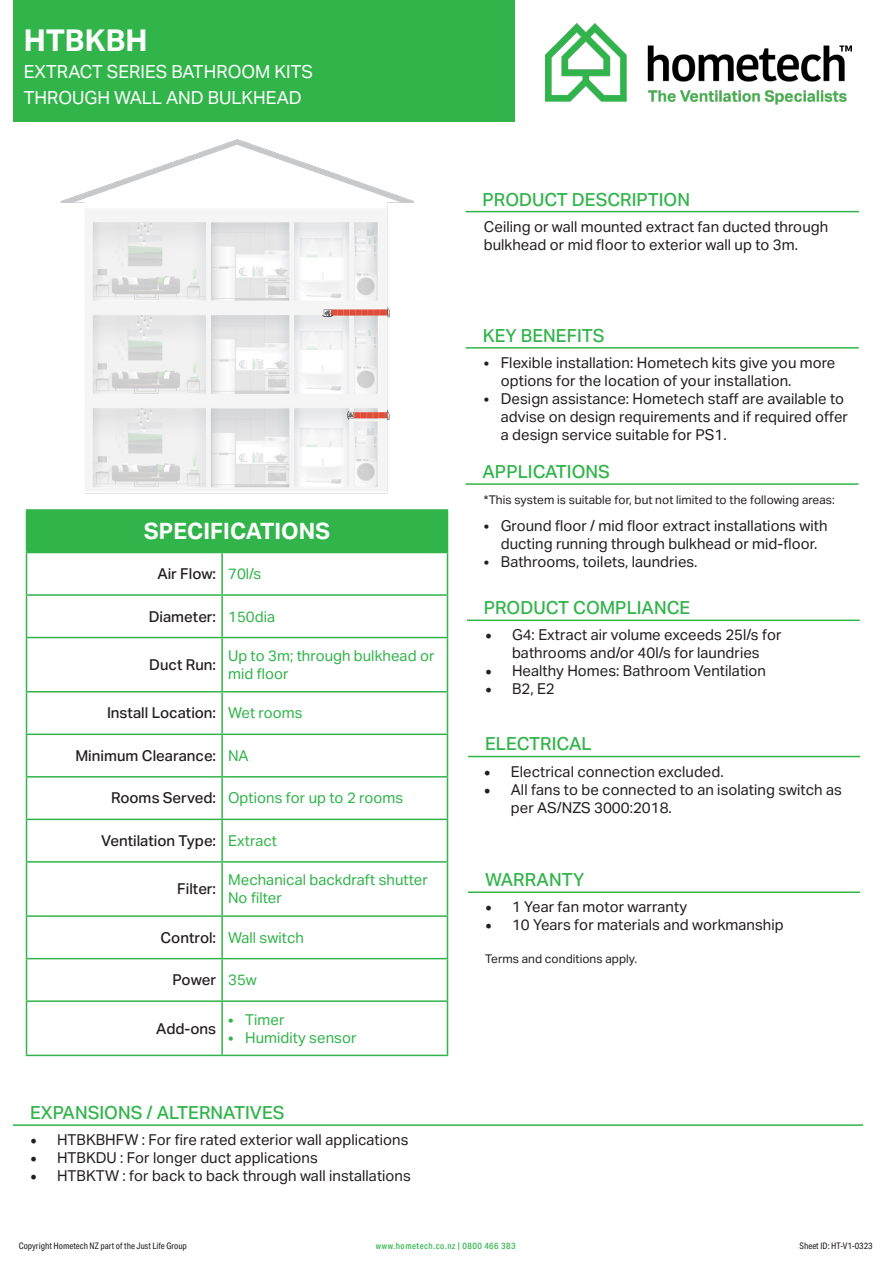
<style>
.page{position:relative;width:893px;height:1263px;background:#fff}
.page>*{position:absolute;margin:0;border:0;box-sizing:border-box;transform-origin:0 0}
.t1{font:700 30px "Aktiv Grotesk";color:#fff}
.t2{font:700 22.5px "Aktiv Grotesk";color:#fff}
.t3{font:500 18px "Aktiv Grotesk";color:#31b44a}
.t4{font:18px "Aktiv Grotesk";color:#fff}
.t5{font:15px/18px "Aktiv Grotesk";color:#231f20}
.In_Table_-_Green{font:15px/18px "Aktiv Grotesk";color:#31b44a}
.t6{font:500 15px "Aktiv Grotesk";color:#231f20}
.Bullet_Inside{font:12px "Aktiv Grotesk";color:#231f20}
.t7{font:9px "Aktiv Grotesk Cd";color:#231f20}
.t8{font:500 9px "Aktiv Grotesk Cd";letter-spacing:.05em;color:#31b44a}
.s1{font-family:"Minion Pro";font-size:18px}
</style>
<div class="page">
<img style="left:545px;top:24px;width:306px;height:81px">
<div style="left:13px;top:0;width:501px;height:121px;background:#31b44a"></div>
<hr style="left:13px;top:1124px;width:850px;height:2px;background:#31b44a">
<hr style="left:466px;top:211px;width:393px;height:1px;background:#31b44a">
<hr style="left:466px;top:347px;width:393px;height:2px;background:#31b44a">
<hr style="left:466px;top:483px;width:392px;height:2px;background:#31b44a">
<hr style="left:467px;top:619px;width:393px;height:2px;background:#31b44a">
<hr style="left:468px;top:756px;width:392px;height:1px;background:#31b44a">
<hr style="left:468px;top:891px;width:392px;height:2px;background:#31b44a">
<div style="left:27px;top:510px;width:420px;height:42px;background:#31b44a"></div>
<hr style="left:26px;top:553px;width:1px;height:41px;background:#31b44a">
<hr style="left:221px;top:553px;width:2px;height:41px;background:#31b44a">
<hr style="left:447px;top:553px;width:1px;height:41px;background:#31b44a">
<hr style="left:26px;top:594px;width:196px;height:2px;background:#31b44a">
<hr style="left:26px;top:596px;width:1px;height:41px;background:#31b44a">
<hr style="left:222px;top:594px;width:226px;height:2px;background:#31b44a">
<hr style="left:221px;top:596px;width:2px;height:41px;background:#31b44a">
<hr style="left:447px;top:596px;width:1px;height:41px;background:#31b44a">
<hr style="left:26px;top:637px;width:196px;height:1px;background:#31b44a">
<hr style="left:26px;top:638px;width:1px;height:53px;background:#31b44a">
<hr style="left:222px;top:637px;width:226px;height:1px;background:#31b44a">
<hr style="left:221px;top:638px;width:2px;height:53px;background:#31b44a">
<hr style="left:447px;top:638px;width:1px;height:53px;background:#31b44a">
<hr style="left:26px;top:691px;width:196px;height:1px;background:#31b44a">
<hr style="left:26px;top:692px;width:1px;height:41px;background:#31b44a">
<hr style="left:222px;top:691px;width:226px;height:1px;background:#31b44a">
<hr style="left:221px;top:692px;width:2px;height:41px;background:#31b44a">
<hr style="left:447px;top:692px;width:1px;height:41px;background:#31b44a">
<hr style="left:26px;top:733px;width:196px;height:2px;background:#31b44a">
<hr style="left:26px;top:735px;width:1px;height:41px;background:#31b44a">
<hr style="left:222px;top:733px;width:226px;height:2px;background:#31b44a">
<hr style="left:221px;top:735px;width:2px;height:41px;background:#31b44a">
<hr style="left:447px;top:735px;width:1px;height:41px;background:#31b44a">
<hr style="left:26px;top:776px;width:196px;height:1px;background:#31b44a">
<hr style="left:26px;top:777px;width:1px;height:42px;background:#31b44a">
<hr style="left:222px;top:776px;width:226px;height:1px;background:#31b44a">
<hr style="left:221px;top:777px;width:2px;height:42px;background:#31b44a">
<hr style="left:447px;top:777px;width:1px;height:42px;background:#31b44a">
<hr style="left:26px;top:819px;width:196px;height:1px;background:#31b44a">
<hr style="left:26px;top:820px;width:1px;height:41px;background:#31b44a">
<hr style="left:222px;top:819px;width:226px;height:1px;background:#31b44a">
<hr style="left:221px;top:820px;width:2px;height:41px;background:#31b44a">
<hr style="left:447px;top:820px;width:1px;height:41px;background:#31b44a">
<hr style="left:26px;top:861px;width:196px;height:2px;background:#31b44a">
<hr style="left:26px;top:863px;width:1px;height:52px;background:#31b44a">
<hr style="left:222px;top:861px;width:226px;height:2px;background:#31b44a">
<hr style="left:221px;top:863px;width:2px;height:52px;background:#31b44a">
<hr style="left:447px;top:863px;width:1px;height:52px;background:#31b44a">
<hr style="left:26px;top:915px;width:196px;height:2px;background:#31b44a">
<hr style="left:26px;top:917px;width:1px;height:41px;background:#31b44a">
<hr style="left:222px;top:915px;width:226px;height:2px;background:#31b44a">
<hr style="left:221px;top:917px;width:2px;height:41px;background:#31b44a">
<hr style="left:447px;top:917px;width:1px;height:41px;background:#31b44a">
<hr style="left:26px;top:958px;width:196px;height:1px;background:#31b44a">
<hr style="left:26px;top:959px;width:1px;height:41px;background:#31b44a">
<hr style="left:222px;top:958px;width:226px;height:1px;background:#31b44a">
<hr style="left:221px;top:959px;width:2px;height:41px;background:#31b44a">
<hr style="left:447px;top:959px;width:1px;height:41px;background:#31b44a">
<hr style="left:26px;top:1000px;width:196px;height:2px;background:#31b44a">
<hr style="left:26px;top:1002px;width:1px;height:53px;background:#31b44a">
<hr style="left:222px;top:1000px;width:226px;height:2px;background:#31b44a">
<hr style="left:221px;top:1002px;width:2px;height:53px;background:#31b44a">
<hr style="left:447px;top:1002px;width:1px;height:53px;background:#31b44a">
<hr style="left:26px;top:1055px;width:196px;height:1px;background:#31b44a">
<hr style="left:222px;top:1055px;width:226px;height:1px;background:#31b44a">
<hr style="left:26px;top:509px;width:196px;height:2px;background:#31b44a">
<hr style="left:26px;top:511px;width:1px;height:41px;background:#31b44a">
<hr style="left:222px;top:509px;width:226px;height:2px;background:#31b44a">
<hr style="left:447px;top:511px;width:1px;height:41px;background:#31b44a">
<hr style="left:26px;top:552px;width:196px;height:1px;background:#31b44a">
<hr style="left:222px;top:552px;width:226px;height:1px;background:#31b44a">
<img style="left:58px;top:139px;width:356px;height:371px">
<p class="t1" style="left:24px;top:23px;width:125px">HTBKBH</p>
<p class="t4" style="left:24px;top:61px;width:291px">EXTRACT SERIES BATHROOM KITS</p>
<p class="t4" style="left:24px;top:87px;width:279px">THROUGH WALL AND BULKHEAD</p>
<p class="t2" style="left:144px;top:518px;width:188px">SPECIFICATIONS</p>
<p class="t6" style="left:157px;top:565px;width:60px">Air Flow:</p>
<p class="In_Table_-_Green" style="left:228px;top:565px;width:35px">70l/s</p>
<p class="t6" style="left:149px;top:608px;width:69px">Diameter:</p>
<p class="In_Table_-_Green" style="left:228px;top:607px;width:49px">150dia</p>
<p class="t6" style="left:149px;top:656px;width:68px">Duct Run:</p>
<p class="In_Table_-_Green" style="left:228px;top:647px;width:208px">Up to 3m; through bulkhead or mid floor</p>
<p class="t6" style="left:107px;top:704px;width:111px">Install Location:</p>
<p class="In_Table_-_Green" style="left:228px;top:704px;width:76px">Wet rooms</p>
<p class="t6" style="left:76px;top:747px;width:142px">Minimum Clearance:</p>
<p class="In_Table_-_Green" style="left:228px;top:747px;width:22px">NA</p>
<p class="t6" style="left:111px;top:789px;width:107px">Rooms Served:</p>
<p class="In_Table_-_Green" style="left:228px;top:789px;width:177px">Options for up to 2 rooms</p>
<p class="t6" style="left:101px;top:832px;width:117px">Ventilation Type:</p>
<p class="In_Table_-_Green" style="left:228px;top:832px;width:51px">Extract</p>
<p class="t6" style="left:177px;top:880px;width:40px">Filter:</p>
<p class="In_Table_-_Green" style="left:228px;top:871px;width:201px">Mechanical backdraft shutter</p>
<p class="In_Table_-_Green" style="left:228px;top:889px;width:55px">No filter</p>
<p class="t6" style="left:161px;top:929px;width:57px">Control:</p>
<p class="In_Table_-_Green" style="left:228px;top:928px;width:77px">Wall switch</p>
<p class="t6" style="left:173px;top:971px;width:45px">Power</p>
<p class="In_Table_-_Green" style="left:228px;top:971px;width:30px">35w</p>
<p class="t6" style="left:156px;top:1020px;width:61px">Add-ons</p>
<p class="In_Table_-_Green" style="left:228px;top:1010px;width:58px">• Timer</p>
<p class="In_Table_-_Green" style="left:228px;top:1028px;width:130px">• Humidity sensor</p>
<p class="t3" style="left:30px;top:1102px;width:256px">EXPANSIONS / ALTERNATIVES</p>
<p class="t5" style="left:30px;top:1131px;width:380px"><span class="s1">•</span> HTBKBHFW : For fire rated exterior wall applications</p>
<p class="t5" style="left:30px;top:1149px;width:289px"><span class="s1">•</span> HTBKDU : For longer duct applications</p>
<p class="t5" style="left:30px;top:1167px;width:382px"><span class="s1">•</span> HTBKTW : for back to back through wall installations</p>
<p class="t3" style="left:483px;top:189px;width:209px">PRODUCT DESCRIPTION</p>
<p class="t5" style="left:484px;top:217px;width:346px">Ceiling or wall mounted extract fan ducted through bulkhead or mid floor to exterior wall up to 3m.</p>
<p class="t3" style="left:483px;top:325px;width:123px">KEY BENEFITS</p>
<p class="t5" style="left:501px;top:354px;width:336px;text-indent:-17px">• Flexible installation: Hometech kits give you more options for the location of your installation.</p>
<p class="t5" style="left:501px;top:390px;width:349px;text-indent:-17px">• Design assistance: Hometech staff are available to advise on design requirements and if required offer a design service suitable for PS1.</p>
<p class="t3" style="left:483px;top:461px;width:129px">APPLICATIONS</p>
<p class="Bullet_Inside" style="left:484px;top:493px;width:352px">*This system is suitable for, but not limited to the following areas:</p>
<p class="t5" style="left:484px;top:516px;width:345px;text-align:center">• Ground floor / mid floor extract installations with ducting running through bulkhead or mid-floor.</p>
<p class="t5" style="left:484px;top:552px;width:215px">• Bathrooms, toilets, laundries.</p>
<p class="t3" style="left:484px;top:597px;width:208px">PRODUCT COMPLIANCE</p>
<p class="t5" style="left:485px;top:626px;width:298px;text-align:center"><span class="s1">•</span> G4: Extract air volume exceeds 25l/s for bathrooms and/or 40l/s for laundries</p>
<p class="t5" style="left:485px;top:662px;width:283px"><span class="s1">•</span> Healthy Homes: Bathroom Ventilation</p>
<p class="t5" style="left:485px;top:680px;width:71px"><span class="s1">•</span> B2, E2</p>
<p class="t3" style="left:485px;top:734px;width:108px">ELECTRICAL</p>
<p class="t5" style="left:484px;top:762px;width:241px"><span class="s1">•</span> Electrical connection excluded.</p>
<p class="t5" style="left:511px;top:780px;width:333px;text-indent:-27px"><span class="s1">•</span> All fans to be connected to an isolating switch as per AS/NZS 3000:2018.</p>
<p class="t3" style="left:485px;top:869px;width:101px">WARRANTY</p>
<p class="t5" style="left:485px;top:898px;width:204px"><span class="s1">•</span> 1 Year fan motor warranty</p>
<p class="t5" style="left:485px;top:916px;width:300px"><span class="s1">•</span> 10 Years for materials and workmanship</p>
<p class="Bullet_Inside" style="left:485px;top:951px;width:154px">Terms and conditions apply.</p>
<p class="t7" style="left:19px;top:1240px;width:170px">Copyright Hometech NZ part of the Just Life Group</p>
<p class="t8" style="left:376px;top:1240px;width:141px">www.hometech.co.nz | 0800 466 383</p>
<p class="t7" style="left:800px;top:1240px;width:75px">Sheet ID: HT-V1-0323</p>
</div>
